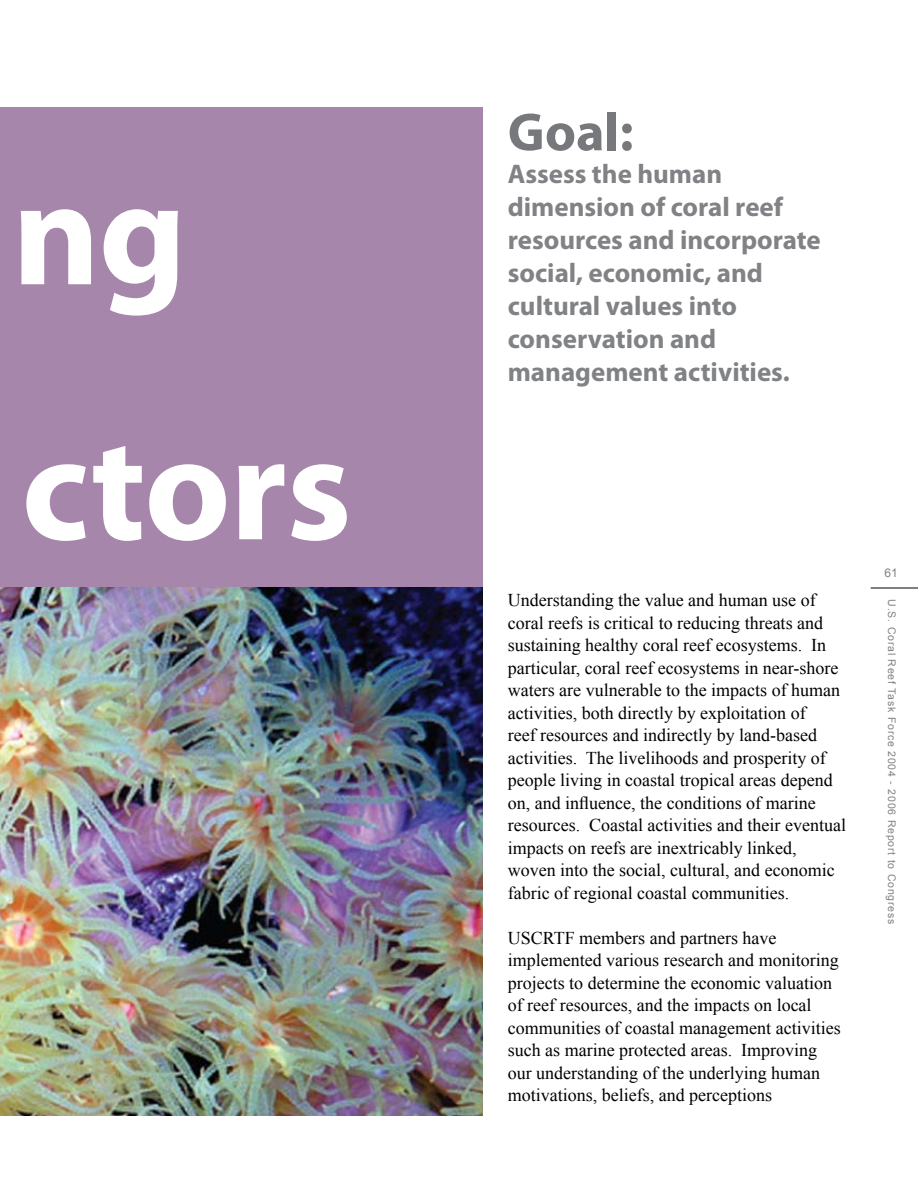
<style>
.page{position:relative;width:918px;height:1188px;background:#fff}
.page>*{position:absolute;margin:0;border:0;box-sizing:border-box;transform-origin:0 0}
.t1{font:700 150px/255px "Myriad Pro";letter-spacing:-.005em;color:#fff}
.t2{font:700 54px "Myriad Pro";color:#77787b}
.t3{font:700 27px/33px "Myriad Pro";color:#808285}
.t4{font:18px/22.5px "Times New Roman";color:#000}
.t5{font:12px "Arial";color:#808285}
.t6{font:10.5px "Arial";letter-spacing:.075em;color:#808285}
</style>
<div class="page">
<hr style="left:871px;top:588px;width:47px;height:1px;background:#000">
<div style="left:0;top:107px;width:482px;height:506px;background:#a686aa"></div>
<img style="left:0;top:588px;width:482px;height:528px">
<p class="t1" style="left:12px;top:101px;width:341px">ng ctors</p>
<h1 class="t2" style="left:508px;top:97px;width:127px">Goal:</h1>
<h2 class="t3" style="left:508px;top:157px;width:315px">Assess the human dimension of coral reef resources and incorporate social, economic, and cultural values into conservation and management activities.</h2>
<p class="t4" style="left:508px;top:589px;width:334px">Understanding the value and human use of coral reefs is critical to reducing threats and sustaining healthy coral reef ecosystems. In particular, coral reef ecosystems in near-shore waters are vulnerable to the impacts of human activities, both directly by exploitation of<br>reef resources and indirectly by land-based activities. The livelihoods and prosperity of people living in coastal tropical areas depend</p>
<p class="t4" style="left:508px;top:791px;width:309px">on, and influence, the conditions of marine</p>
<p class="t4" style="left:508px;top:814px;width:340px">resources. Coastal activities and their eventual impacts on reefs are inextricably linked, woven into the social, cultural, and economic fabric of regional coastal communities.</p>
<p class="t4" style="left:508px;top:926px;width:334px">USCRTF members and partners have implemented various research and monitoring projects to determine the economic valuation of reef resources, and the impacts on local communities of coastal management activities such as marine protected areas. Improving our understanding of the underlying human motivations, beliefs, and perceptions</p>
<p class="t5" style="left:884px;top:566px;width:15px">61</p>
<p class="t6" style="left:898px;top:599px;width:326px;rotate:90deg">U.S. Coral Reef Task Force 2004 - 2006 Report to Congress</p>
</div>
